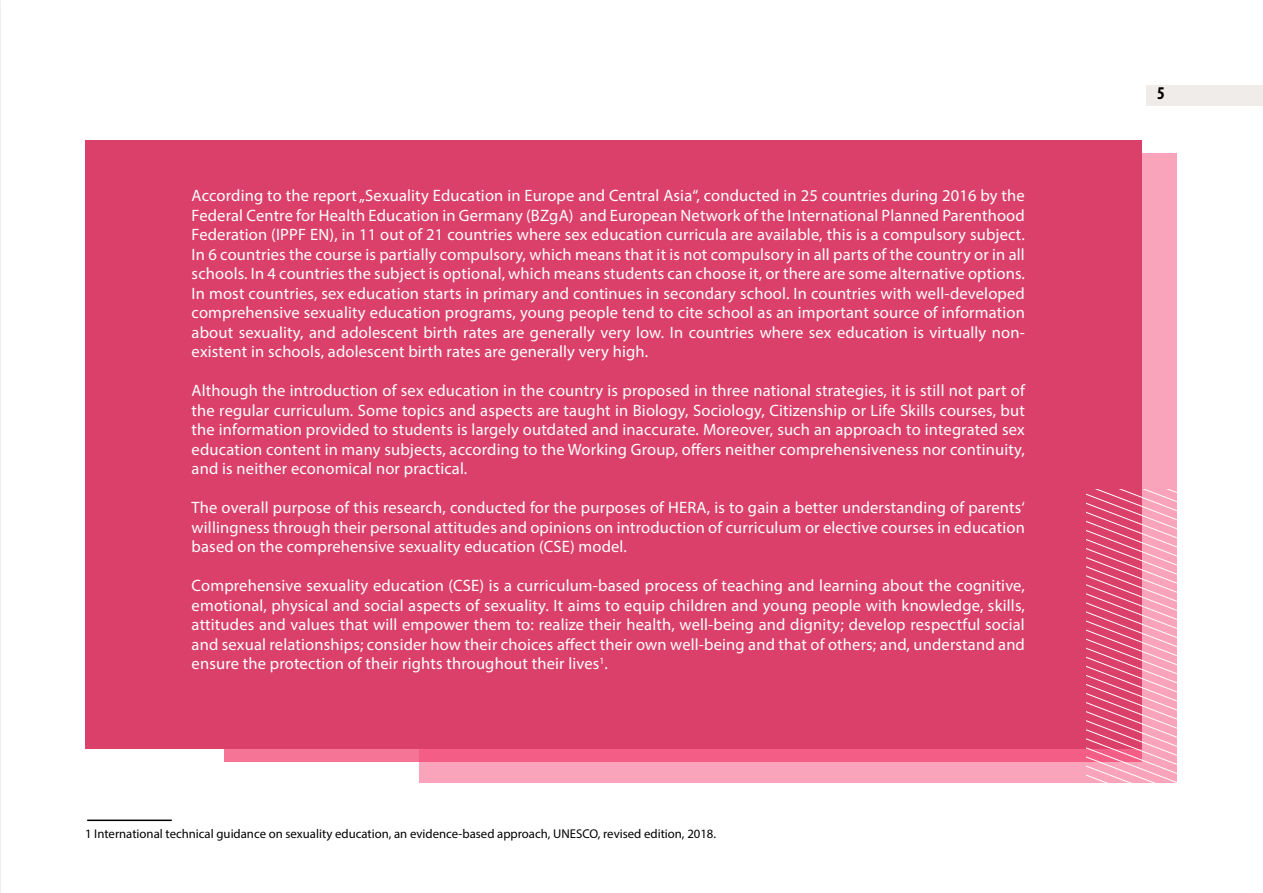
<style>
.page{position:relative;width:1263px;height:893px;background:#fff}
.page>*{position:absolute;margin:0;border:0;box-sizing:border-box;transform-origin:0 0}
.t1{font:700 condensed 18px "Myriad Pro";color:#000}
.t2{font:16.5px/19.5px "Myriad Pro";letter-spacing:.01em;color:#fff;text-align:justify}
.t3{font:12.75px "Myriad Pro";color:#000}
</style>
<div class="page">
<svg style="left:419px;top:153px;width:757px;height:630px;background:#f791ac"></svg>
<div style="left:85px;top:140px;width:1057px;height:609px;background:#db406a"></div>
<img style="left:0;top:0;width:1px;height:893px">
<svg style="left:1086px;top:490px;width:91px;height:293px"></svg>
<hr style="left:87px;top:820px;width:85px;height:1px;background:#000">
<div style="left:1146px;top:85px;width:117px;height:21px;background:#efecea"></div>
<p class="t2" style="left:192px;top:186px;width:835px">According to the report „Sexuality Education in Europe and Central Asia“, conducted in 25 countries during 2016 by the Federal Centre for Health Education in Germany (BZgA) and European Network of the International Planned Parenthood Federation (IPPF EN), in 11 out of 21 countries where sex education curricula are available, this is a compulsory subject.<br>In 6 countries the course is partially compulsory, which means that it is not compulsory in all parts of the country or in all schools. In 4 countries the subject is optional, which means students can choose it, or there are some alternative options.<br>In most countries, sex education starts in primary and continues in secondary school. In countries with well-developed comprehensive sexuality education programs, young people tend to cite school as an important source of information about sexuality, and adolescent birth rates are generally very low. In countries where sex education is virtually non&shy;existent in schools, adolescent birth rates are generally very high.</p>
<p class="t2" style="left:192px;top:381px;width:835px">Although the introduction of sex education in the country is proposed in three national strategies, it is still not part of the regular curriculum. Some topics and aspects are taught in Biology, Sociology, Citizenship or Life Skills courses, but the information provided to students is largely outdated and inaccurate. Moreover, such an approach to integrated sex education content in many subjects, according to the Working Group, offers neither comprehensiveness nor continuity, and is neither economical nor practical.</p>
<p class="t2" style="left:192px;top:498px;width:835px">The overall purpose of this research, conducted for the purposes of HERA, is to gain a better understanding of parents‘ willingness through their personal attitudes and opinions on introduction of curriculum or elective courses in education based on the comprehensive sexuality education (CSE) model.</p>
<p class="t2" style="left:192px;top:576px;width:835px">Comprehensive sexuality education (CSE) is a curriculum-based process of teaching and learning about the cognitive, emotional, physical and social aspects of sexuality. It aims to equip children and young people with knowledge, skills, attitudes and values that will empower them to: realize their health, well-being and dignity; develop respectful social and sexual relationships; consider how their choices affect their own well-being and that of others; and, understand and ensure the protection of their rights throughout their lives<sup>1</sup>.</p>
<p class="t3" style="left:85px;top:825px;width:633px">1 International technical guidance on sexuality education, an evidence-based approach, UNESCO, revised edition, 2018.</p>
<p class="t1" style="left:1157px;top:81px;width:9px">5</p>
</div>
